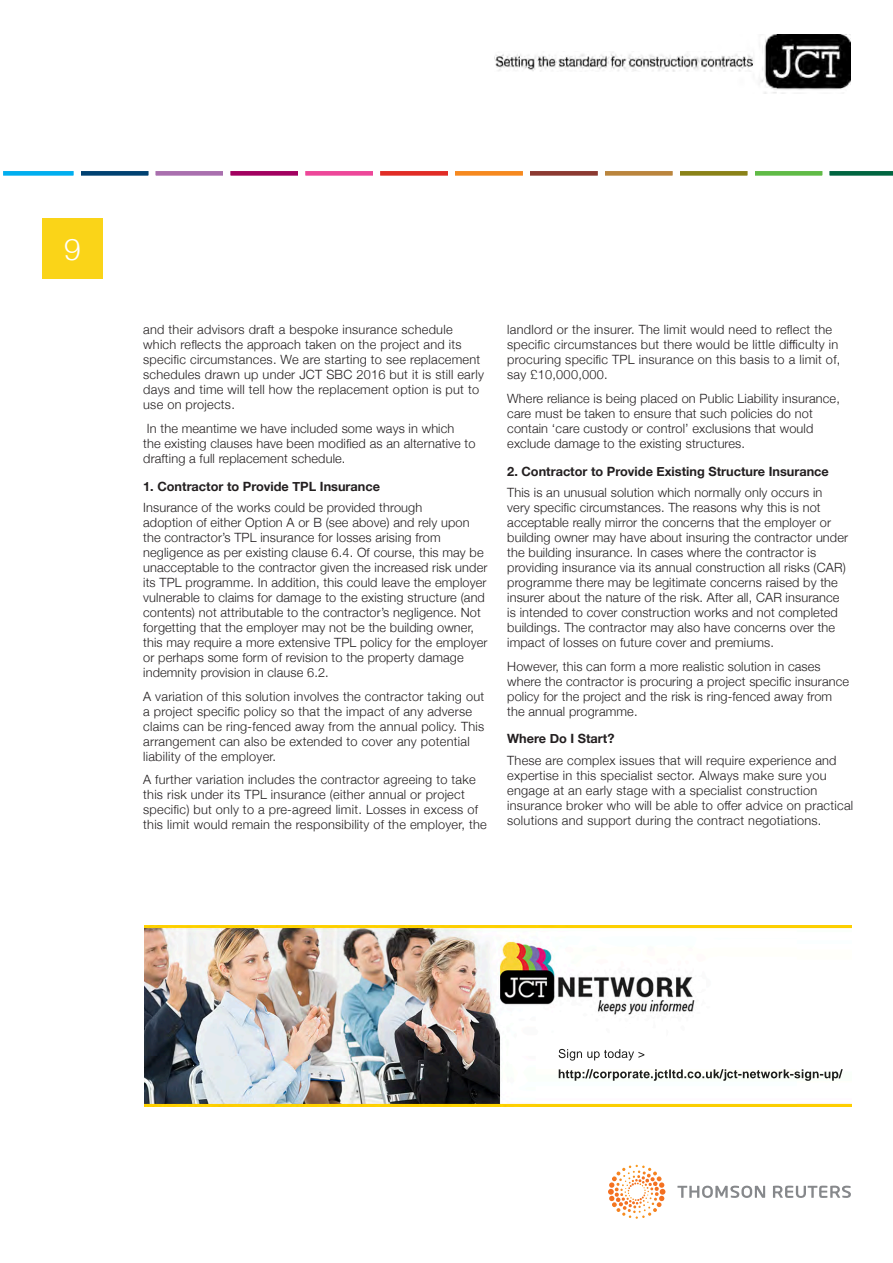
<style>
.page{position:relative;width:893px;height:1263px;background:#fff}
.page>*{position:absolute;margin:0;border:0;box-sizing:border-box;transform-origin:0 0}
.t1{font:300 30px "Helvetica Neue";color:#fff}
.t2{font:300 12.75px/15px "Helvetica Neue";letter-spacing:.01em;color:#231f20}
.SUBHEAD{font:700 12.75px "Helvetica Neue";color:#231f20}
</style>
<div class="page">
<img style="left:760px;top:34px;width:90px;height:60px">
<img style="left:494px;top:52px;width:259px;height:20px">
<div style="left:43px;top:218px;width:60px;height:61px;background:#fad418"></div>
<div style="left:81px;top:171px;width:68px;height:5px;background:#004171"></div>
<div style="left:79px;top:170px;width:71px;height:7px;border:1px solid #fff"></div>
<div style="left:455px;top:171px;width:68px;height:5px;background:#f6891f"></div>
<div style="left:453px;top:170px;width:71px;height:7px;border:1px solid #fff"></div>
<div style="left:380px;top:171px;width:68px;height:5px;background:#e12c26"></div>
<div style="left:379px;top:170px;width:71px;height:7px;border:1px solid #fff"></div>
<div style="left:230px;top:171px;width:68px;height:5px;background:#a20160"></div>
<div style="left:229px;top:170px;width:71px;height:7px;border:1px solid #fff"></div>
<div style="left:155px;top:171px;width:68px;height:5px;background:#a96fae"></div>
<div style="left:154px;top:170px;width:71px;height:7px;border:1px solid #fff"></div>
<div style="left:530px;top:171px;width:68px;height:5px;background:#8c3a31"></div>
<div style="left:528px;top:170px;width:71px;height:7px;border:1px solid #fff"></div>
<div style="left:605px;top:171px;width:68px;height:5px;background:#ba853d"></div>
<div style="left:603px;top:170px;width:71px;height:7px;border:1px solid #fff"></div>
<div style="left:305px;top:171px;width:68px;height:5px;background:#ed4799"></div>
<div style="left:304px;top:170px;width:71px;height:7px;border:1px solid #fff"></div>
<div style="left:754px;top:171px;width:68px;height:5px;background:#60bb46"></div>
<div style="left:753px;top:170px;width:71px;height:7px;border:1px solid #fff"></div>
<div style="left:680px;top:171px;width:68px;height:5px;background:#8a8218"></div>
<div style="left:678px;top:170px;width:71px;height:7px;border:1px solid #fff"></div>
<svg style="left:829px;top:171px;width:64px;height:5px"></svg>
<div style="left:3px;top:171px;width:71px;height:5px;background:#00aeef"></div>
<div style="left:2px;top:170px;width:73px;height:7px;border:1px solid #fff"></div>
<svg style="left:677px;top:1185px;width:174px;height:13px"></svg>
<svg style="left:608px;top:1165px;width:57px;height:51px"></svg>
<img style="left:145px;top:925px;width:707px;height:181px">
<p class="t1" style="left:64px;top:225px;width:18px">9</p>
<p class="t2" style="left:143px;top:321px;width:342px">and their advisors draft a bespoke insurance schedule which reflects the approach taken on the project and its specific circumstances. We are starting to see replacement schedules drawn up under JCT SBC 2016 but it is still early days and time will tell how the replacement option is put to use on projects.</p>
<p class="t2" style="left:143px;top:420px;width:334px">In the meantime we have included some ways in which<br>the existing clauses have been modified as an alternative to drafting a full replacement schedule.</p>
<p class="SUBHEAD" style="left:143px;top:476px;width:238px">1. Contractor to Provide TPL Insurance</p>
<p class="t2" style="left:143px;top:499px;width:346px">Insurance of the works could be provided through<br>adoption of either Option A or B (see above) and rely upon the contractor’s TPL insurance for losses arising from negligence as per existing clause 6.4. Of course, this may be unacceptable to the contractor given the increased risk under its TPL programme. In addition, this could leave the employer vulnerable to claims for damage to the existing structure (and contents) not attributable to the contractor’s negligence. Not forgetting that the employer may not be the building owner, this may require a more extensive TPL policy for the employer or perhaps some form of revision to the property damage indemnity provision in clause 6.2.</p>
<p class="t2" style="left:143px;top:688px;width:342px">A variation of this solution involves the contractor taking out a project specific policy so that the impact of any adverse claims can be ring-fenced away from the annual policy. This arrangement can also be extended to cover any potential liability of the employer.</p>
<p class="t2" style="left:143px;top:771px;width:345px">A further variation includes the contractor agreeing to take this risk under its TPL insurance (either annual or project specific) but only to a pre-agreed limit. Losses in excess of this limit would remain the responsibility of the employer, the</p>
<p class="t2" style="left:507px;top:321px;width:335px">landlord or the insurer. The limit would need to reflect the specific circumstances but there would be little difficulty in procuring specific TPL insurance on this basis to a limit of, say £10,000,000.</p>
<p class="t2" style="left:507px;top:390px;width:334px">Where reliance is being placed on Public Liability insurance, care must be taken to ensure that such policies do not contain ‘care custody or control’ exclusions that would exclude damage to the existing structures.</p>
<p class="SUBHEAD" style="left:507px;top:461px;width:323px">2. Contractor to Provide Existing Structure Insurance</p>
<p class="t2" style="left:507px;top:484px;width:342px">This is an unusual solution which normally only occurs in very specific circumstances. The reasons why this is not acceptable really mirror the concerns that the employer or building owner may have about insuring the contractor under the building insurance. In cases where the contractor is providing insurance via its annual construction all risks (CAR) programme there may be legitimate concerns raised by the insurer about the nature of the risk. After all, CAR insurance is intended to cover construction works and not completed buildings. The contractor may also have concerns over the impact of losses on future cover and premiums.</p>
<p class="t2" style="left:507px;top:657px;width:343px">However, this can form a more realistic solution in cases where the contractor is procuring a project specific insurance policy for the project and the risk is ring-fenced away from the annual programme.</p>
<p class="SUBHEAD" style="left:507px;top:729px;width:109px">Where Do I Start?</p>
<p class="t2" style="left:507px;top:752px;width:347px">These are complex issues that will require experience and expertise in this specialist sector. Always make sure you engage at an early stage with a specialist construction insurance broker who will be able to offer advice on practical solutions and support during the contract negotiations.</p>
</div>
